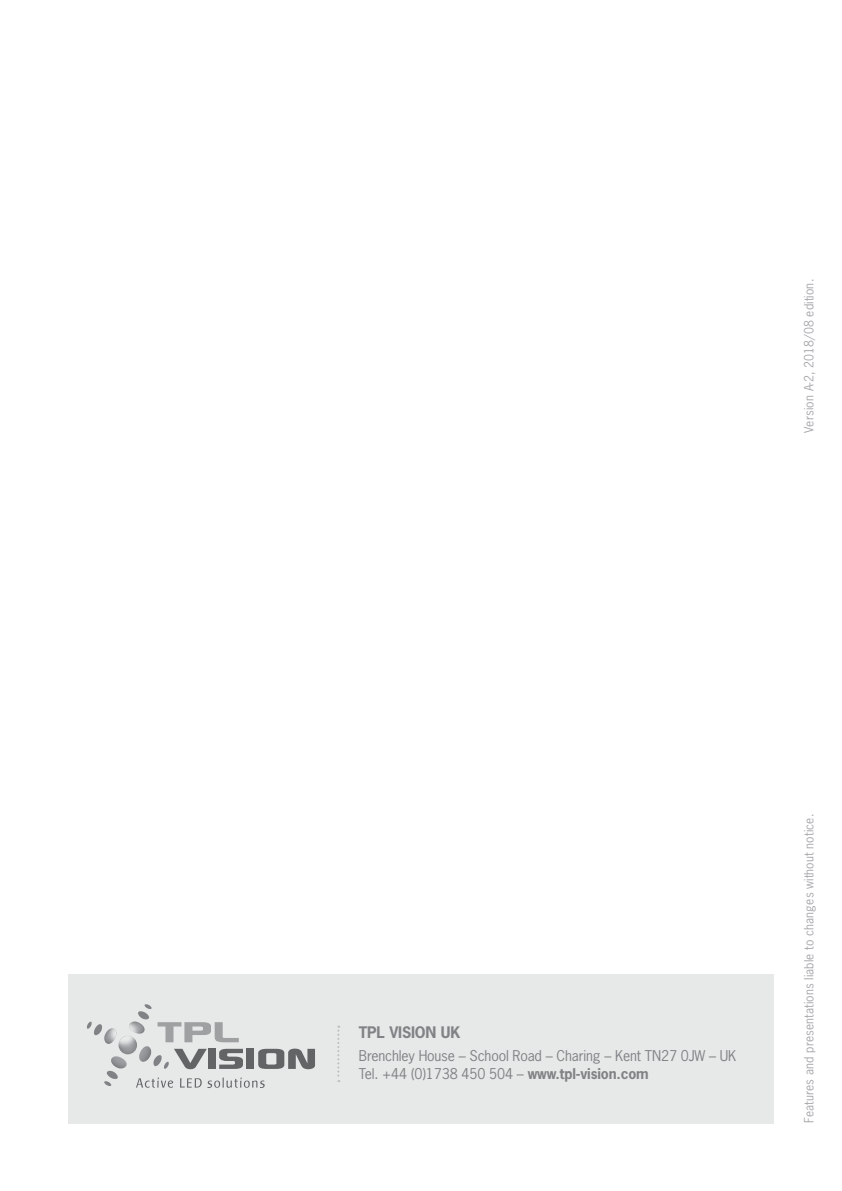
<style>
.page{position:relative;width:842px;height:1191px;background:#fff}
.page>*{position:absolute;margin:0;border:0;box-sizing:border-box;transform-origin:0 0}
.t1{font:700 15px "News Gothic Std";color:#808285}
.t2{font:14px/18px "News Gothic Std";letter-spacing:-.01em;color:#808285}
.t3{font:12px "News Gothic Std";letter-spacing:.01em;color:#a7a9ac}
.s1{font-weight:700}
</style>
<div class="page">
<div style="left:68px;top:974px;width:706px;height:149px;background:#e7e8e8"></div>
<svg style="left:87px;top:1004px;width:228px;height:84px"></svg>
<img style="left:129px;top:1021px;width:16px;height:13px">
<svg style="left:337px;top:1025px;width:2px;height:57px"></svg>
<p class="t3" style="left:801px;top:432px;width:155px;rotate:-90deg">Version A-2, 2018/08 edition.</p>
<p class="t1" style="left:359px;top:1022px;width:62px">TPL VISION</p>
<p class="t1" style="left:441px;top:1022px;width:21px">UK</p>
<p class="t2" style="left:359px;top:1047px;width:379px">Brenchley House – School Road – Charing – Kent TN27 0JW – UK<br>Tel. +44 (0)1738 450 504 – <span class="s1">www.tpl-vision.com</span></p>
<p class="t3" style="left:801px;top:1123px;width:310px;rotate:-90deg">Features and presentations liable to changes without notice.</p>
</div>
